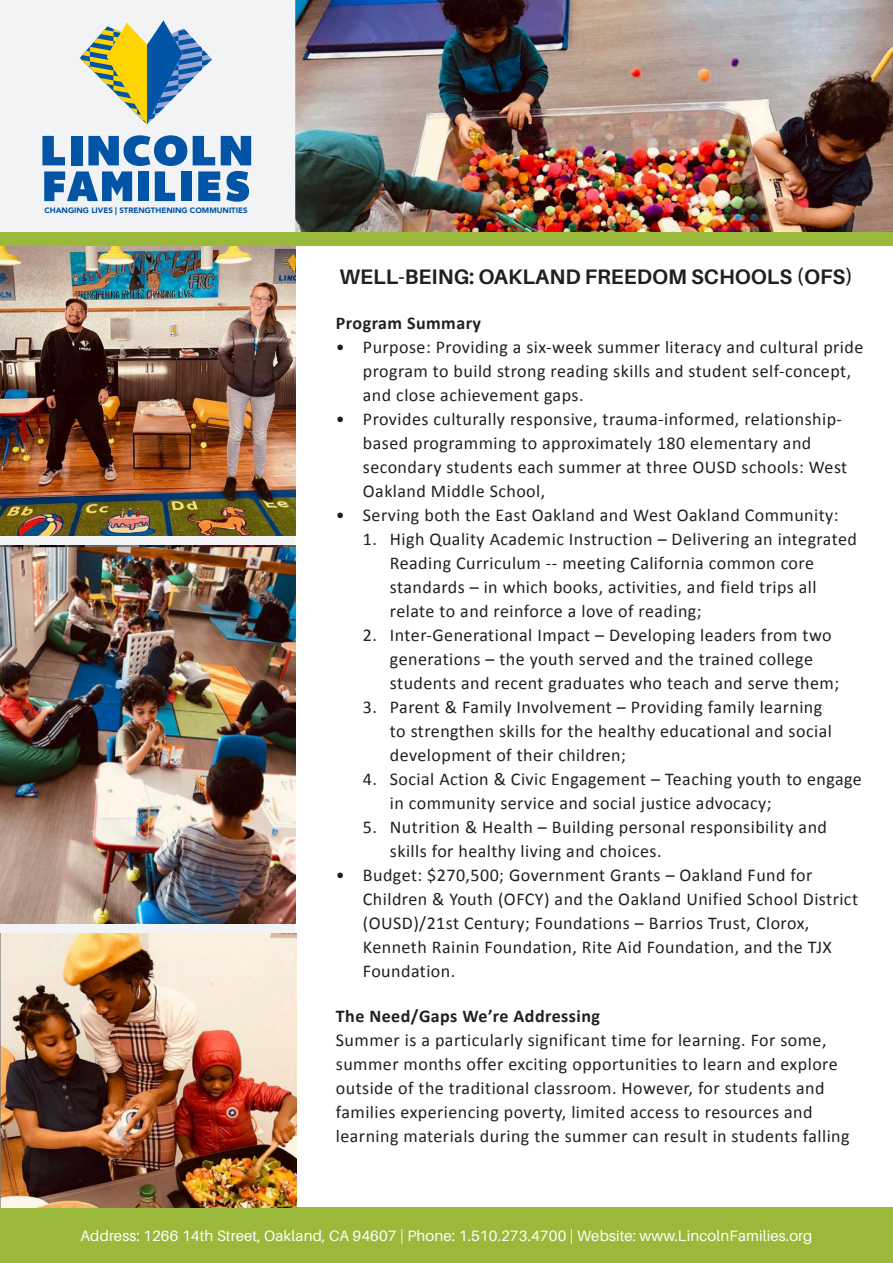
<style>
.page{position:relative;width:893px;height:1263px;background:#fff}
.page>*{position:absolute;margin:0;border:0;box-sizing:border-box;transform-origin:0 0}
.t1{font:700 21px "Aileron";color:#231f20}
.t2{font:18px/24px "Calibri";letter-spacing:.025em;color:#231f20}
.t3{font:700 18px "Calibri";letter-spacing:.025em;color:#231f20}
.t4{font:15px "Aileron";letter-spacing:.01em;color:#fff}
.t5{font:900 7.8px "Avenir";color:#0154a6}
</style>
<div class="page">
<img style="left:295px;top:0;width:598px;height:233px">
<div style="left:0;top:0;width:295px;height:934px;background:#f2f3f4"></div>
<div style="left:0;top:1208px;width:893px;height:55px;background:#9ab93b"></div>
<img style="left:0;top:934px;width:297px;height:274px">
<img style="left:0;top:246px;width:295px;height:289px">
<img style="left:0;top:545px;width:295px;height:378px">
<svg style="left:193px;top:136px;width:22px;height:29px"></svg>
<svg style="left:221px;top:136px;width:30px;height:29px"></svg>
<svg style="left:80px;top:20px;width:132px;height:105px"></svg>
<svg style="left:42px;top:135px;width:145px;height:66px"></svg>
<div style="left:182px;top:171px;width:10px;height:30px;background:#0154a6"></div>
<svg style="left:198px;top:171px;width:22px;height:30px"></svg>
<svg style="left:226px;top:171px;width:23px;height:31px"></svg>
<div style="left:0;top:233px;width:893px;height:13px;background:#9ab93b"></div>
<p class="t5" style="left:44px;top:204px;width:205px">CHANGING LIVES | STRENGTHENING COMMUNITIES</p>
<p class="t1" style="left:340px;top:265px;width:515px">WELL-BEING: OAKLAND FREEDOM SCHOOLS (OFS)</p>
<p class="t3" style="left:336px;top:310px;width:147px">Program Summary</p>
<p class="t2" style="left:363px;top:335px;width:502px;text-indent:-27px">• Purpose: Providing a six-week summer literacy and cultural pride program to build strong reading skills and student self-concept, and close achievement gaps.</p>
<p class="t2" style="left:363px;top:407px;width:486px;text-indent:-27px">• Provides culturally responsive, trauma-informed, relationship&shy;based programming to approximately 180 elementary and secondary students each summer at three OUSD schools: West Oakland Middle School,</p>
<p class="t2" style="left:336px;top:503px;width:504px">• Serving both the East Oakland and West Oakland Community:</p>
<p class="t2" style="left:390px;top:527px;width:469px;text-indent:-27px">1. High Quality Academic Instruction – Delivering an integrated Reading Curriculum -- meeting California common core standards – in which books, activities, and field trips all relate to and reinforce a love of reading;</p>
<p class="t2" style="left:390px;top:623px;width:451px;text-indent:-27px">2. Inter-Generational Impact – Developing leaders from two generations – the youth served and the trained college students and recent graduates who teach and serve them;</p>
<p class="t2" style="left:390px;top:695px;width:443px;text-indent:-27px">3. Parent &amp; Family Involvement – Providing family learning to strengthen skills for the healthy educational and social development of their children;</p>
<p class="t2" style="left:390px;top:767px;width:473px;text-indent:-27px">4. Social Action &amp; Civic Engagement – Teaching youth to engage in community service and social justice advocacy;</p>
<p class="t2" style="left:390px;top:815px;width:439px;text-indent:-27px">5. Nutrition &amp; Health – Building personal responsibility and skills for healthy living and choices.</p>
<p class="t2" style="left:363px;top:863px;width:497px;text-indent:-27px">• Budget: $270,500; Government Grants – Oakland Fund for Children &amp; Youth (OFCY) and the Oakland Unified School District (OUSD)/21st Century; Foundations – Barrios Trust, Clorox, Kenneth Rainin Foundation, Rite Aid Foundation, and the TJX Foundation.</p>
<p class="t3" style="left:336px;top:1003px;width:266px">The Need/Gaps We’re Addressing</p>
<p class="t2" style="left:336px;top:1028px;width:515px">Summer is a particularly significant time for learning. For some, summer months offer exciting opportunities to learn and explore outside of the traditional classroom. However, for students and families experiencing poverty, limited access to resources and learning materials during the summer can result in students falling</p>
<p class="t4" style="left:81px;top:1227px;width:733px">Address: 1266 14th Street, Oakland, CA 94607 | Phone: 1.510.273.4700 | Website: www.LincolnFamilies.org</p>
</div>
